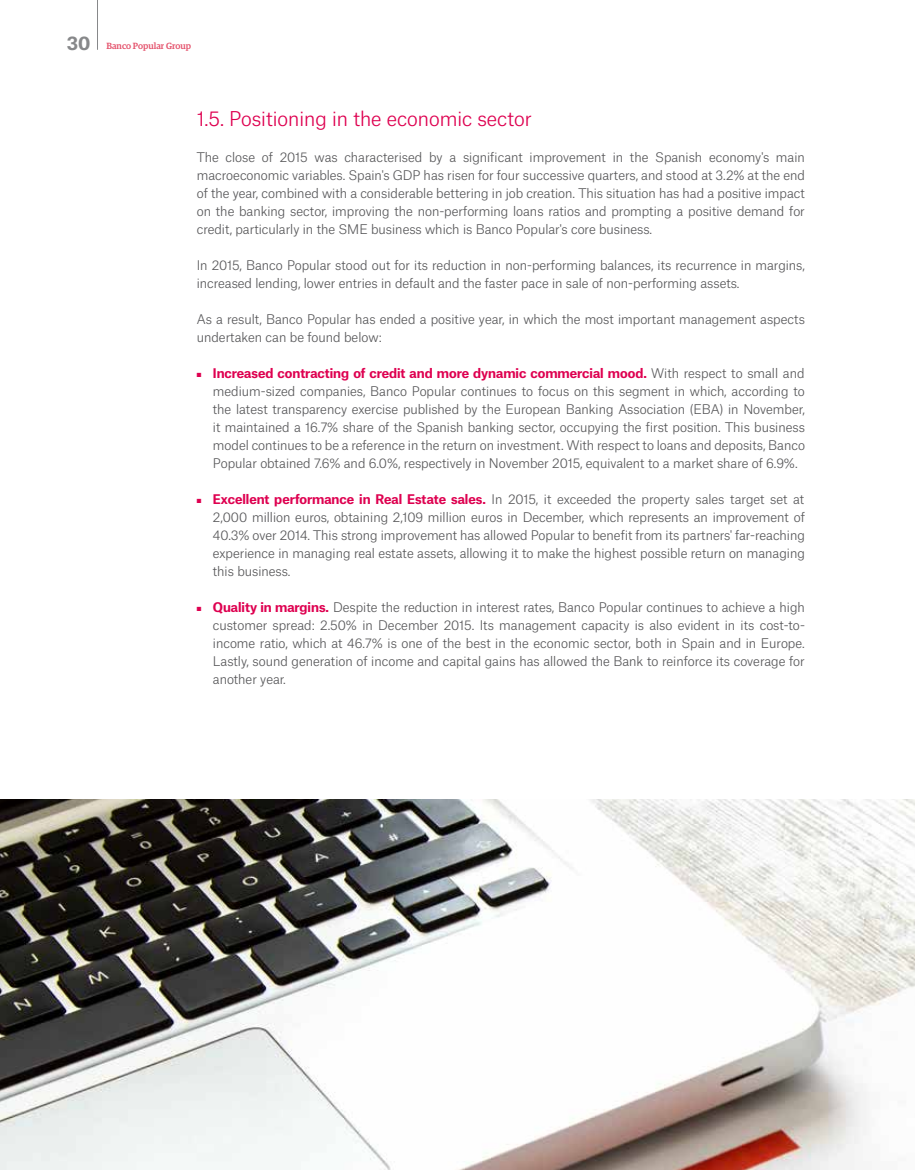
<style>
.page{position:relative;width:915px;height:1170px;background:#fff}
.page>*{position:absolute;margin:0;border:0;box-sizing:border-box;transform-origin:0 0}
.t1{font:300 19.5px "Popular Sans";letter-spacing:.005em;color:#de0050}
.t2{font:300 12.75px/18px "Popular Sans";color:#58585a;text-align:justify}
.t3{font:500 9px "Popular Serif";color:#e4516b}
.s1{font-family:"Popular Sans";font-weight:700;font-size:18px;color:#87888a}
.s2{color:#de0050}
.s3{font-weight:700;color:#de0050}
</style>
<div class="page">
<hr style="left:97px;top:0;width:1px;height:50px;background:#87888a">
<img style="left:0;top:799px;width:914px;height:370px">
<p class="t3" style="left:67px;top:40px;width:126px"><span class="s1">30</span> Banco Popular Group</p>
<h1 class="t1" style="left:197px;top:103px;width:336px">1.5. Positioning in the economic sector</h1>
<p class="t2" style="left:197px;top:147px;width:609px">The close of 2015 was characterised by a significant improvement in the Spanish economy's main macroeconomic variables. Spain's GDP</p>
<p class="t2" style="left:197px;top:165px;width:609px;text-indent:227px">has risen for four successive quarters, and stood at 3.2% at the end of the year, combined with a considerable bettering in job creation. This situation has had a positive impact on the banking sector, improving the non-performing loans ratios and prompting a positive demand for credit, particularly in the SME business which is Banco Popular's core business.</p>
<p class="t2" style="left:197px;top:255px;width:609px">I n 2015, Banco Popular stood out for its reduction in non-performing balances, its recurrence in margins, increased lending, lower entries in default and the faster pace in sale of non-performing assets.</p>
<p class="t2" style="left:197px;top:309px;width:609px">As a result, Banco Popular has ended a positive year, in which the most important management aspects undertaken can be found below:</p>
<p class="t2" style="left:213px;top:363px;width:593px;text-indent:-16px"><span class="s2">■</span> <span class="s3">Increased contracting of credit and more dynamic commercial mood.</span> With respect to small and medium-sized companies, Banco Popular continues to focus on this segment in which, according to the latest transparency exercise published by the European Banking Association (EBA</p>
<p class="t2" style="left:213px;top:399px;width:593px;text-indent:506px">) in November, it maintained a 16.7% share of the Spanish banking sector, occupying the first position. This business model continues to be a reference in the return on investment. With respect to loans and deposits, Banco Popular obtained 7.6% and 6.0%, respectively in N ovember 2015, equivalent to a market share of 6.9%.</p>
<p class="t2" style="left:213px;top:489px;width:593px;text-indent:-16px"><span class="s2">■</span> <span class="s3">Excellent performance in Real Estate sales.</span> I n 2015, it exceeded the property sales target set at 2,000 million euros, obtaining 2,109 million euros in December, which represents an improvement of 40.3% over 2014. This strong improvement has allowed Popular to benefit from its partners' far-reaching experience in managing real estate assets, allowing it to make the highest possible return on managing this business.</p>
<p class="t2" style="left:213px;top:597px;width:593px;text-indent:-16px"><span class="s2">■</span> <span class="s3">Quality in margins.</span> Despite the reduction in interest rates, Banco Popular continues to achieve a high customer spread: 2.50% in December 2015. Its management capacity is also evident in its cost-to&shy;income ratio, which at 46.7% is one of the best in the economic sector, both in Spain and in E urope.<br>Lastly, sound generation of income and capital gains has allowed the Bank to reinforce its coverage for another year.</p>
</div>
